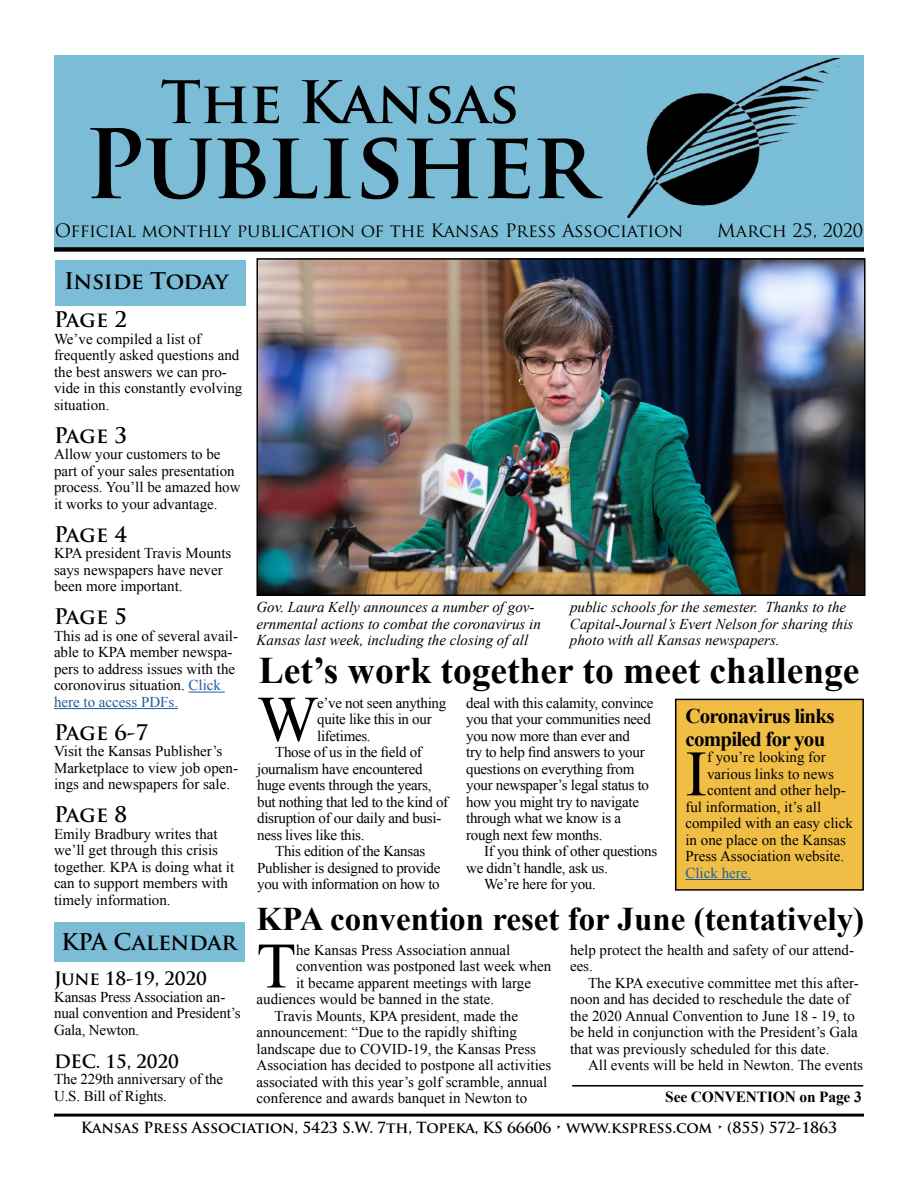
<style>
.page{position:relative;width:918px;height:1188px;background:#fff}
.page>*{position:absolute;margin:0;border:0;box-sizing:border-box;transform-origin:0 0}
.t1{font:700 93px "Trajan Pro";letter-spacing:-.02em;color:#000}
.t2{font:64.8px "Times New Roman";color:#000}
.t3{font:700 57px "Trajan Pro";letter-spacing:-.01em;color:#000}
.t4{font:700 37.5px "Times New Roman";color:#000}
.t5{font:700 33px "Times New Roman";color:#000}
.t6{font:700 22.5px "Trajan Pro";letter-spacing:-.01em;color:#000}
.t7{font:700 21px "Trajan Pro";color:#000}
.t8{font:700 21px/22.5px "Times New Roman";letter-spacing:-.035em;color:#000}
.t9{font:18px "Trajan Pro";letter-spacing:-.01em;color:#000}
.t10{font:700 18px "Trajan Pro";letter-spacing:-.01em;color:#000}
.t11{font:700 15.45px "Times New Roman";letter-spacing:-.01em;color:#000}
.t12{font:15px/16.5px "Times New Roman";color:#000}
.t13{font:15px/16.5px "Times New Roman";letter-spacing:-.02em;color:#000}
.t14{font:italic 15px/16.5px "Times New Roman";color:#000}
.t15{font:700 15px "Trajan Pro";letter-spacing:-.01em;color:#000}
.t16{font:15px "Times New Roman";color:#215e9e}
.s1{color:#215e9e}
</style>
<div class="page">
<div style="left:54px;top:56px;width:810px;height:192px;background:#7bbdd6"></div>
<div style="left:54px;top:247px;width:810px;height:5px;background:#000"></div>
<img style="left:627px;top:58px;width:214px;height:160px">
<div style="left:56px;top:260px;width:190px;height:46px;background:#7bbdd6"></div>
<hr style="left:189px;top:692px;width:36px;height:1px;background:#215e9e">
<hr style="left:54px;top:708px;width:124px;height:1px;background:#215e9e">
<hr style="left:54px;top:1114px;width:810px;height:3px;background:#000">
<hr style="left:572px;top:1085px;width:291px;height:2px;background:#000">
<img style="left:259px;top:261px;width:604px;height:332px">
<div style="left:256px;top:258px;width:610px;height:338px;border:2px solid #000"></div>
<div style="left:54px;top:922px;width:190px;height:40px;background:#7bbdd6"></div>
<div style="left:676px;top:699px;width:187px;height:191px;background:#f1be45"></div>
<hr style="left:685px;top:879px;width:66px;height:1px;background:#215e9e">
<div style="left:675px;top:699px;width:189px;height:192px;border:2px solid #000"></div>
<h3 class="t3" style="left:161px;top:67px;width:360px">The Kansas</h3>
<h1 class="t1" style="left:84px;top:106px;width:513px">Publisher</h1>
<p class="t9" style="left:55px;top:219px;width:630px">Official monthly publication of the Kansas Press Association</p>
<p class="t9" style="left:717px;top:219px;width:148px">March 25, 2020</p>
<h3 class="t6" style="left:64px;top:267px;width:166px">Inside Today</h3>
<h3 class="t7" style="left:54px;top:307px;width:74px">Page 2</h3>
<p class="t12" style="left:54px;top:330px;width:190px">We’ve compiled a list of frequently asked questions and the best answers we can pro&shy;vide in this constantly evolving situation.</p>
<h3 class="t7" style="left:54px;top:422px;width:74px">Page 3</h3>
<p class="t12" style="left:54px;top:446px;width:188px">Allow your customers to be part of your sales presentation process. You’ll be amazed how it works to your advantage.</p>
<h3 class="t7" style="left:54px;top:521px;width:74px">Page 4</h3>
<p class="t12" style="left:54px;top:545px;width:179px">KPA president Travis Mounts says newspapers have never been more important.</p>
<h3 class="t7" style="left:54px;top:604px;width:74px">Page 5</h3>
<p class="t12" style="left:54px;top:627px;width:186px">This ad is one of several avail&shy;able to KPA member newspa&shy;pers to address issues with the coronovirus situation. <span class="s1">Click here to access PDFs.</span></p>
<h3 class="t7" style="left:54px;top:719px;width:96px">Page 6-7</h3>
<p class="t12" style="left:54px;top:743px;width:186px">Visit the Kansas Publisher’s<br>Marketplace to view job open&shy;ings and newspapers for sale.</p>
<h3 class="t7" style="left:54px;top:802px;width:74px">Page 8</h3>
<p class="t12" style="left:54px;top:825px;width:182px">Emily Bradbury writes that we’ll get through this crisis together. KPA is doing what it can to support members with timely information.</p>
<h3 class="t6" style="left:61px;top:928px;width:178px">KPA Calendar</h3>
<p class="t10" style="left:54px;top:968px;width:154px">June 18-19, 2020</p>
<p class="t12" style="left:54px;top:988px;width:188px">Kansas Press Association an&shy;nual convention and President’s<br>Gala, Newton.</p>
<p class="t10" style="left:54px;top:1050px;width:126px">DEC. 15, 2020</p>
<p class="t12" style="left:54px;top:1071px;width:171px">The 229th anniversary of the<br>U.S. Bill of Rights.</p>
<p class="t14" style="left:256px;top:599px;width:286px">Gov. Laura Kelly announces a number of gov&shy;ernmental actions to combat the coronavirus in<br>Kansas last week, including the closing of all</p>
<p class="t14" style="left:570px;top:599px;width:285px">public schools for the semester. Thanks to the<br>Capital-Journal’s Evert Nelson for sharing this photo with all Kansas newspapers.</p>
<h3 class="t4" style="left:259px;top:644px;width:602px">Let’s work together to meet challenge</h3>
<h2 class="t2" style="left:257px;top:675px;width:63px">W</h2>
<p class="t13" style="left:317px;top:694px;width:131px">e’ve not seen anything</p>
<p class="t13" style="left:466px;top:694px;width:189px">deal with this calamity, convince you that your communities need you now more than ever and<br>try to help find answers to your questions on everything from your newspaper’s legal status to how you might try to navigate through what we know is a rough next few months.</p>
<p class="t13" style="left:484px;top:843px;width:174px">If you think of other questions</p>
<p class="t13" style="left:466px;top:859px;width:143px">we didn’t handle, ask us.</p>
<p class="t13" style="left:484px;top:876px;width:113px">We’re here for you.</p>
<h3 class="t8" style="left:685px;top:705px;width:151px">Coronavirus links compiled for you</h3>
<h2 class="t2" style="left:685px;top:730px;width:23px">I</h2>
<p class="t12" style="left:707px;top:749px;width:120px">f you’re looking for</p>
<p class="t13" style="left:317px;top:711px;width:116px">quite like this in our</p>
<p class="t13" style="left:317px;top:727px;width:55px">lifetimes.</p>
<p class="t13" style="left:275px;top:744px;width:148px">Those of us in the field of</p>
<p class="t13" style="left:257px;top:760px;width:167px">journalism have encountered</p>
<p class="t13" style="left:257px;top:777px;width:176px">huge events through the years,</p>
<p class="t13" style="left:257px;top:793px;width:193px">but nothing that led to the kind of</p>
<p class="t13" style="left:257px;top:810px;width:186px">disruption of our daily and busi-</p>
<p class="t13" style="left:257px;top:826px;width:109px">ness lives like this.</p>
<p class="t13" style="left:275px;top:843px;width:151px">This edition of the Kansas</p>
<p class="t13" style="left:257px;top:859px;width:185px">Publisher is designed to provide</p>
<p class="t13" style="left:257px;top:876px;width:184px">you with information on how to</p>
<p class="t12" style="left:707px;top:765px;width:129px">various links to news</p>
<p class="t12" style="left:707px;top:782px;width:140px">content and other help-</p>
<p class="t12" style="left:685px;top:798px;width:137px">ful information, it’s all</p>
<p class="t12" style="left:685px;top:815px;width:169px">compiled with an easy click</p>
<p class="t12" style="left:685px;top:831px;width:162px">in one place on the Kansas</p>
<p class="t12" style="left:685px;top:848px;width:160px">Press Association website.</p>
<p class="t16" style="left:685px;top:863px;width:67px">Click here.</p>
<h3 class="t5" style="left:256px;top:896px;width:609px">KPA convention reset for June (tentatively)</h3>
<h2 class="t2" style="left:256px;top:922px;width:41px">T</h2>
<p class="t12" style="left:296px;top:941px;width:216px">he Kansas Press Association annual</p>
<p class="t12" style="left:296px;top:958px;width:257px">convention was postponed last week when</p>
<p class="t12" style="left:296px;top:974px;width:237px">it became apparent meetings with large</p>
<p class="t12" style="left:257px;top:991px;width:239px">audiences would be banned in the state.</p>
<p class="t12" style="left:275px;top:1007px;width:245px">Travis Mounts, KPA president, made the</p>
<p class="t12" style="left:257px;top:1024px;width:262px">announcement: “Due to the rapidly shifting</p>
<p class="t12" style="left:257px;top:1040px;width:281px">landscape due to COVID-19, the Kansas Press</p>
<p class="t12" style="left:257px;top:1057px;width:296px">Association has decided to postpone all activities</p>
<p class="t12" style="left:257px;top:1073px;width:292px">associated with this year’s golf scramble, annual</p>
<p class="t12" style="left:257px;top:1090px;width:272px">conference and awards banquet in Newton to</p>
<p class="t12" style="left:570px;top:941px;width:286px">help protect the health and safety of our attend&shy;ees.</p>
<p class="t12" style="left:570px;top:974px;width:290px;text-indent:18px">The KPA executive committee met this after&shy;noon and has decided to reschedule the date of the 2020 Annual Convention to June 18 - 19, to be held in conjunction with the President’s Gala that was previously scheduled for this date.</p>
<p class="t12" style="left:588px;top:1057px;width:277px">All events will be held in Newton. The events</p>
<p class="t11" style="left:665px;top:1086px;width:198px">See CONVENTION on Page 3</p>
<p class="t15" style="left:81px;top:1118px;width:758px">Kansas Press Association, 5423 S.W. 7th, Topeka, KS 66606 • www.kspress.com • (855) 572-1863</p>
</div>
